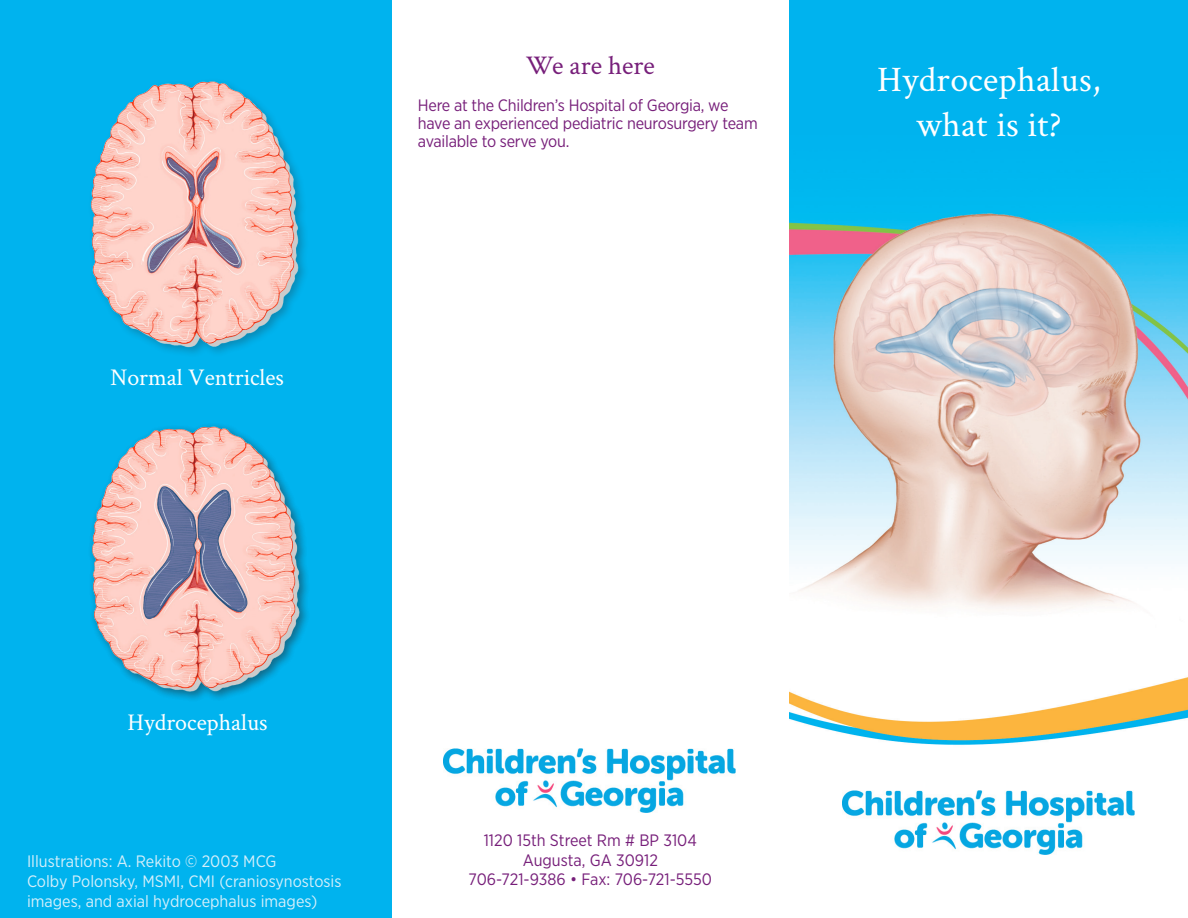
<style>
.page{position:relative;width:1188px;height:918px;background:#fff}
.page>*{position:absolute;margin:0;border:0;box-sizing:border-box;transform-origin:0 0}
.t1{font:36px/45px "Crimson Text";letter-spacing:.01em;color:#fff;text-align:center}
.t2{font:27px "Crimson Text";color:#771f7a}
.t3{font:24px "Crimson Text";color:#fff}
.t4{font:16.5px/18px "Gotham Narrow";letter-spacing:-.015em;color:#771f7a}
.t5{font:16.5px/19.8px "Gotham Narrow";color:#d4effb}
</style>
<div class="page">
<div style="left:790px;top:0;width:398px;height:108px;background:#00b3ee"></div>
<img style="left:790px;top:108px;width:398px;height:637px">
<div style="left:0;top:0;width:392px;height:918px;background:#00b3ee"></div>
<img style="left:843px;top:791px;width:292px;height:63px">
<img style="left:444px;top:748px;width:292px;height:64px">
<img style="left:91px;top:425px;width:216px;height:274px">
<img style="left:90px;top:81px;width:215px;height:273px">
<p class="t3" style="left:110px;top:361px;width:175px">Normal Ventricles</p>
<p class="t2" style="left:526px;top:47px;width:130px">We are here</p>
<p class="t4" style="left:418px;top:96px;width:341px">Here at the Children’s Hospital of Georgia, we have an experienced pediatric neurosurgery team available to serve you.</p>
<p class="t1" style="left:877px;top:55px;width:225px">Hydrocephalus, what is it?</p>
<p class="t3" style="left:128px;top:706px;width:142px">Hydrocephalus</p>
<p class="t5" style="left:27px;top:851px;width:316px">Illustrations: A. Rekito © 2003 MCG<br>Colby Polonsky, MSMI, CMI (craniosynostosis images, and axial hydrocephalus images)</p>
<p class="t4" style="left:484px;top:831px;width:215px">1120 15th Street Rm # BP 3104</p>
<p class="t4" style="left:523px;top:850px;width:137px">Augusta, GA 30912</p>
<p class="t4" style="left:469px;top:870px;width:245px">706-721-9386 • Fax: 706-721-5550</p>
</div>
